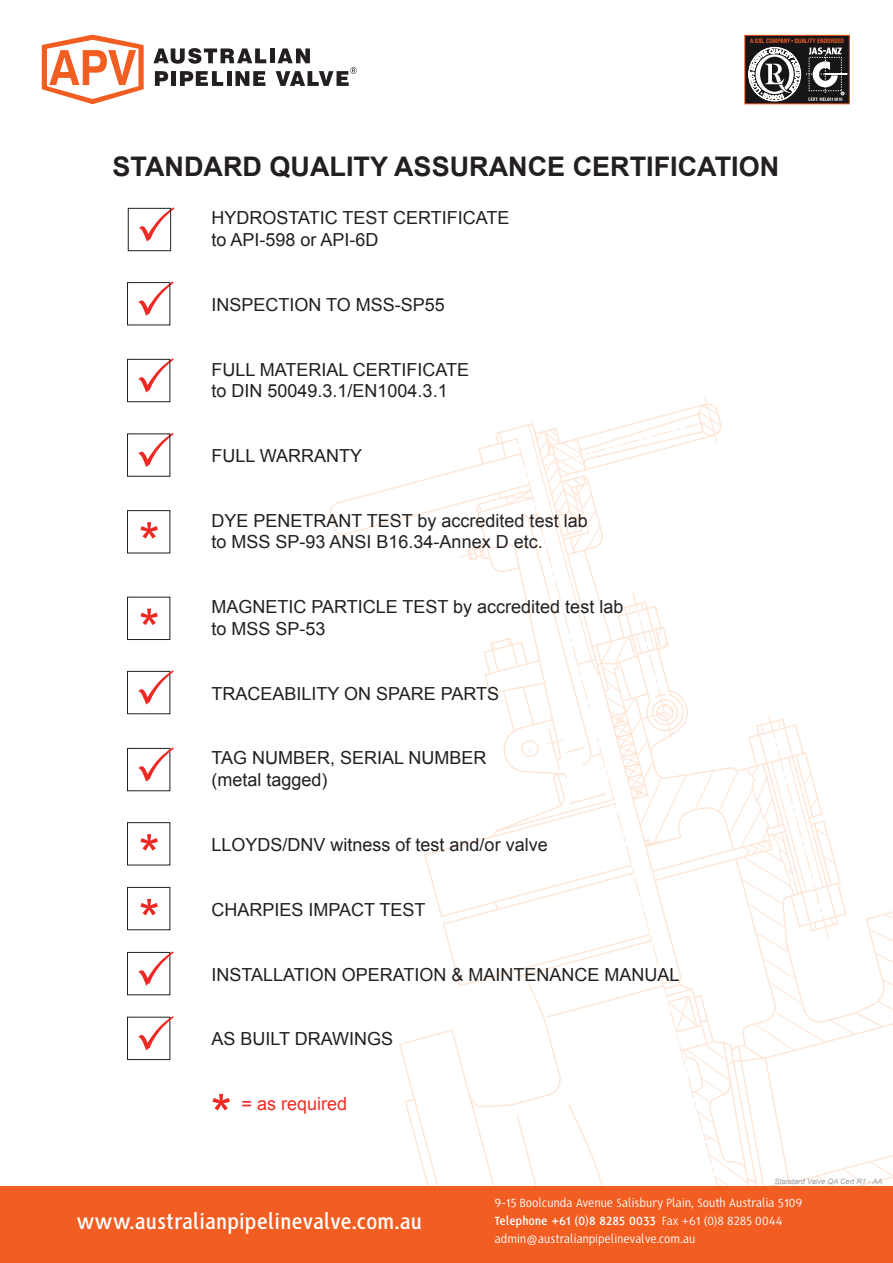
<style>
.page{position:relative;width:893px;height:1263px;background:#fff}
.page>*{position:absolute;margin:0;border:0;box-sizing:border-box;transform-origin:0 0}
.t1{font:54px/86.6px "Arial";color:#ee2923}
.t2{font:700 27px "Arial";color:#231f20}
.t3{font:700 24px "HS Sans";color:#fff}
.t4{font:18px/21.6px "Arial";color:#231f20}
.t5{font:18px "Arial";color:#ee2923}
.t6{font:13.5px/18px "HS Sans";color:#fff}
.t7{font:italic 7.5px "Arial";color:#9d9fa2}
.t8{font:700 condensed 6px "Swiss 721 BT";color:#f25e24}
.s1{font-weight:700}
</style>
<div class="page">
<svg style="left:329px;top:397px;width:564px;height:789px"></svg>
<div style="left:0;top:1186px;width:893px;height:77px;background:#f25d21"></div>
<svg style="left:42px;top:35px;width:102px;height:69px"></svg>
<svg style="left:153px;top:48px;width:113px;height:16px"></svg>
<div style="left:270px;top:48px;width:5px;height:15px;background:#231f20"></div>
<svg style="left:155px;top:71px;width:13px;height:15px"></svg>
<div style="left:171px;top:71px;width:5px;height:15px;background:#231f20"></div>
<svg style="left:180px;top:71px;width:43px;height:15px"></svg>
<div style="left:227px;top:71px;width:5px;height:15px;background:#231f20"></div>
<svg style="left:235px;top:71px;width:30px;height:15px"></svg>
<svg style="left:276px;top:48px;width:81px;height:38px"></svg>
<div style="left:128px;top:208px;width:43px;height:43px;border:1px solid #231f20"></div>
<div style="left:127px;top:282px;width:43px;height:43px;border:1px solid #231f20"></div>
<div style="left:127px;top:359px;width:43px;height:43px;border:1px solid #231f20"></div>
<div style="left:127px;top:433px;width:43px;height:44px;border:1px solid #231f20"></div>
<div style="left:127px;top:510px;width:43px;height:43px;border:1px solid #231f20"></div>
<div style="left:127px;top:597px;width:43px;height:43px;border:1px solid #231f20"></div>
<div style="left:127px;top:671px;width:43px;height:43px;border:1px solid #231f20"></div>
<div style="left:127px;top:748px;width:43px;height:43px;border:1px solid #231f20"></div>
<div style="left:127px;top:822px;width:43px;height:43px;border:1px solid #231f20"></div>
<div style="left:127px;top:887px;width:43px;height:43px;border:1px solid #231f20"></div>
<div style="left:127px;top:952px;width:43px;height:43px;border:1px solid #231f20"></div>
<div style="left:127px;top:1017px;width:43px;height:43px;border:1px solid #231f20"></div>
<div style="left:745px;top:35px;width:104px;height:69px;background:#171518"></div>
<div style="left:744px;top:35px;width:106px;height:69px;border:1px solid #f25e24"></div>
<svg style="left:748px;top:47px;width:99px;height:54px"></svg>
<svg style="left:139px;top:207px;width:33px;height:35px"></svg>
<svg style="left:138px;top:282px;width:33px;height:34px"></svg>
<svg style="left:138px;top:358px;width:33px;height:35px"></svg>
<svg style="left:138px;top:433px;width:33px;height:34px"></svg>
<svg style="left:138px;top:670px;width:33px;height:35px"></svg>
<svg style="left:138px;top:747px;width:33px;height:35px"></svg>
<svg style="left:138px;top:951px;width:33px;height:35px"></svg>
<svg style="left:138px;top:1016px;width:33px;height:34px"></svg>
<p class="t8" style="left:750px;top:37px;width:96px">A GSL COMPANY• QUALITY ENDORSED</p>
<h2 class="t2" style="left:113px;top:149px;width:668px">STANDARD QUALITY ASSURANCE CERTIFICATION</h2>
<p class="t4" style="left:212px;top:207px;width:300px">HYDROSTATIC TEST CERTIFICATE to API-598 or API-6D</p>
<p class="t4" style="left:212px;top:294px;width:235px">INSPECTION TO MSS-SP55</p>
<p class="t4" style="left:212px;top:359px;width:259px">FULL MATERIAL CERTIFICATE to DIN 50049.3.1/EN1004.3.1</p>
<h1 class="t1" style="left:139px;top:500px;width:23px">* *</h1>
<h1 class="t1" style="left:139px;top:823px;width:23px;line-height:64.8px">* *</h1>
<p class="t4" style="left:212px;top:445px;width:152px">FULL WARRANTY</p>
<p class="t4" style="left:212px;top:510px;width:378px">DYE PENETRANT TEST by accredited test lab to MSS SP-93 ANSI B16.34-Annex D etc.</p>
<p class="t4" style="left:212px;top:596px;width:413px">MAGNETIC PARTICLE TEST by accredited test lab to MSS SP-53</p>
<p class="t4" style="left:212px;top:683px;width:289px">TRACEABILITY ON SPARE PARTS</p>
<p class="t4" style="left:212px;top:747px;width:277px">TAG NUMBER, SERIAL NUMBER (metal tagged)</p>
<p class="t4" style="left:212px;top:834px;width:338px">LLOYDS/DNV witness of test and/or valve</p>
<p class="t4" style="left:212px;top:899px;width:216px">CHARPIES IMPACT TEST</p>
<p class="t4" style="left:212px;top:963px;width:470px">INSTALLATION OPERATION &amp; MAINTENANCE MANUAL</p>
<p class="t4" style="left:212px;top:1028px;width:183px">AS BUILT DRAWINGS</p>
<h1 class="t1" style="left:211px;top:1071px;width:23px">*</h1>
<p class="t5" style="left:242px;top:1092px;width:107px">= as required</p>
<p class="t7" style="left:774px;top:1176px;width:109px">Standard Valve QA Cert R1 - AA</p>
<h3 class="t3" style="left:77px;top:1209px;width:347px">www.australianpipelinevalve.com.au</h3>
<p class="t6" style="left:495px;top:1194px;width:309px">9-15 Boolcunda Avenue Salisbury Plain, South Australia 5109<br><span class="s1">Telephone +61 (0)8 8285 0033</span> Fax +61 (0)8 8285 0044 admin@australianpipelinevalve.com.au</p>
</div>
